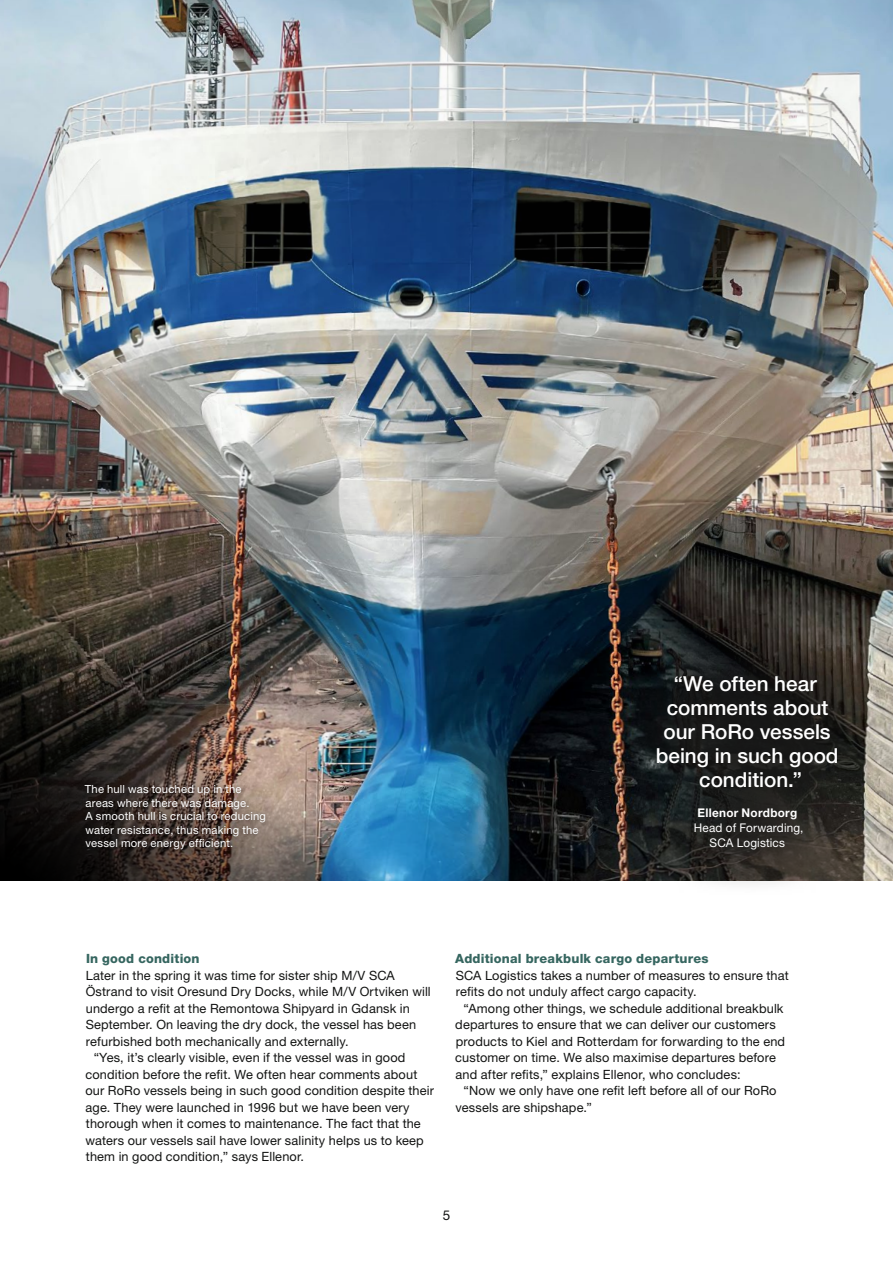
<style>
.page{position:relative;width:893px;height:1263px;background:#fff}
.page>*{position:absolute;margin:0;border:0;box-sizing:border-box;transform-origin:0 0}
.t1{font:500 20.7px/24px "Helvetica Neue LT Std";color:#fff;text-align:center}
.t2{font:13.5px "Helvetica Neue LT Std";color:#131413}
.t3{font:12.75px/16.5px "Helvetica Neue LT Std";letter-spacing:.01em;color:#131413}
.t4{font:800 12.75px "Helvetica Neue LT Std";letter-spacing:.015em;color:#366660}
.t5{font:12px/15px "Helvetica Neue LT Std";letter-spacing:.015em;color:#fff;text-align:center}
.t6{font:700 12px "Helvetica Neue LT Std";letter-spacing:.02em;color:#fff}
.t7{font:11.25px/13.5px "Helvetica Neue LT Std";letter-spacing:.015em;color:#fff}
</style>
<div class="page">
<img style="left:0;top:0;width:893px;height:881px">
<img style="left:0;top:683px;width:612px;height:198px">
<div style="left:78px;top:778px;width:194px;height:78px;background:#000;opacity:.25"></div>
<svg style="left:612px;top:630px;width:271px;height:255px"></svg>
<p class="t7" style="left:85px;top:782px;width:183px">The hull was touched up in the areas where there was damage.<br>A smooth hull is crucial to reducing water resistance, thus making the vessel more energy efficient.</p>
<h1 class="t1" style="left:656px;top:672px;width:184px">“We often hear comments about our RoRo vessels being in such good condition.”</h1>
<p class="t6" style="left:698px;top:806px;width:101px">Ellenor Nordborg</p>
<p class="t5" style="left:694px;top:820px;width:111px">Head of Forwarding,<br>SCA Logistics</p>
<p class="t4" style="left:86px;top:951px;width:115px">In good condition</p>
<p class="t3" style="left:86px;top:967px;width:310px">Later in the spring it was time for sister ship M/V SCA</p>
<p class="t3" style="left:86px;top:983px;width:346px">Östrand to visit Oresund Dry Docks, while M/V Ortviken will</p>
<p class="t3" style="left:86px;top:1000px;width:326px">undergo a refit at the Remontowa Shipyard in Gdansk in</p>
<p class="t3" style="left:86px;top:1016px;width:332px">September. On leaving the dry dock, the vessel has been</p>
<p class="t3" style="left:86px;top:1033px;width:264px">refurbished both mechanically and externally.</p>
<p class="t3" style="left:94px;top:1049px;width:313px">“Yes, it’s clearly visible, even if the vessel was in good</p>
<p class="t3" style="left:85px;top:1066px;width:334px">condition before the refit. We often hear comments about</p>
<p class="t3" style="left:85px;top:1082px;width:350px">our RoRo vessels being in such good condition despite their</p>
<p class="t3" style="left:86px;top:1099px;width:325px">age. They were launched in 1996 but we have been very</p>
<p class="t3" style="left:86px;top:1115px;width:336px">thorough when it comes to maintenance. The fact that the</p>
<p class="t3" style="left:86px;top:1132px;width:340px">waters our vessels sail have lower salinity helps us to keep</p>
<p class="t3" style="left:86px;top:1148px;width:220px">them in good condition,” says Ellenor.</p>
<p class="t4" style="left:455px;top:951px;width:255px">Additional breakbulk cargo departures</p>
<p class="t3" style="left:456px;top:967px;width:334px">SCA Logistics takes a number of measures to ensure that refits do not unduly affect cargo capacity.</p>
<p class="t3" style="left:455px;top:1000px;width:331px;text-indent:8px">“Among other things, we schedule additional breakbulk departures to ensure that we can deliver our customers products to Kiel and Rotterdam for forwarding to the end customer on time. We also maximise departures before and after refits,” explains Ellenor, who concludes:</p>
<p class="t3" style="left:456px;top:1082px;width:322px;text-indent:8px">“Now we only have one refit left before all of our RoRo vessels are shipshape.”</p>
<p class="t2" style="left:443px;top:1207px;width:9px">5</p>
</div>
